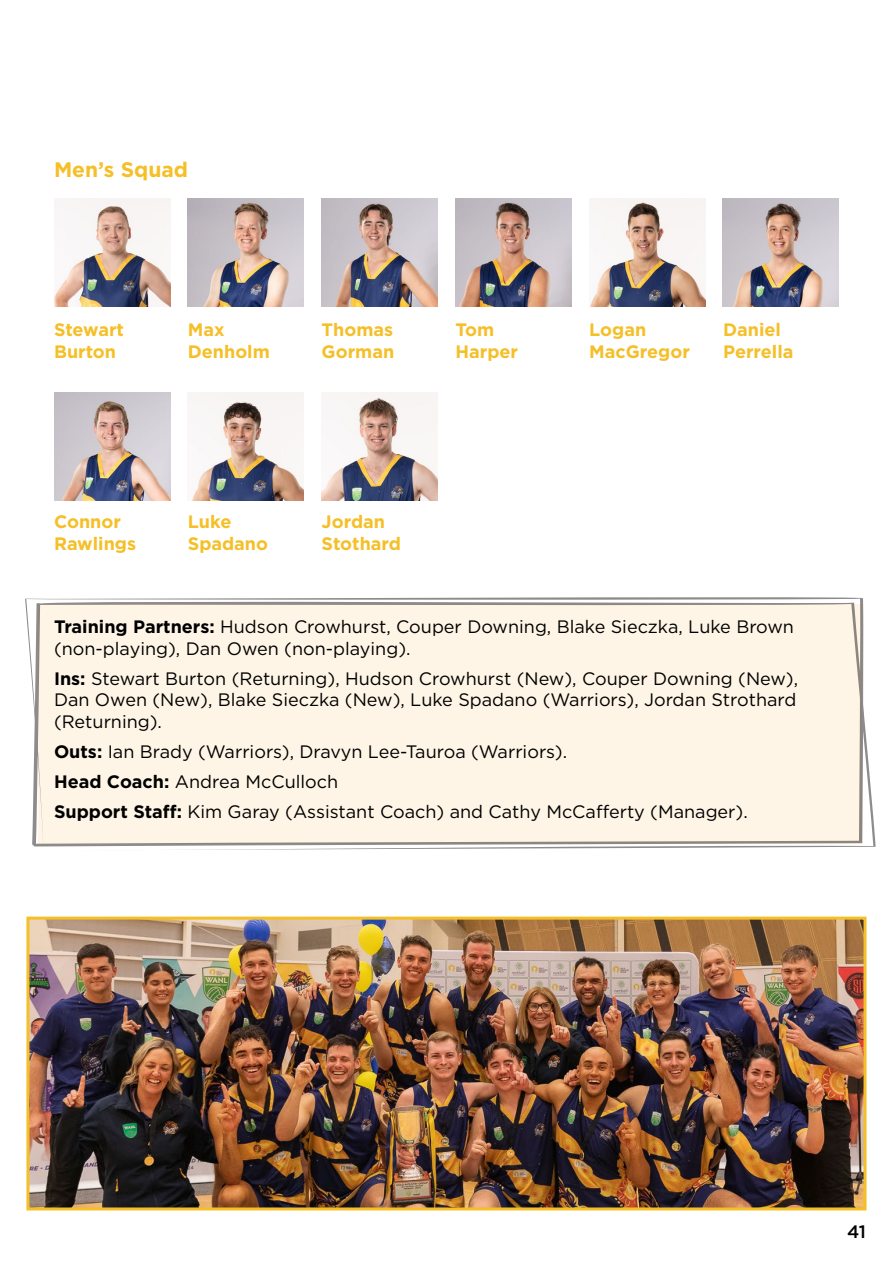
<style>
.page{position:relative;width:893px;height:1263px;background:#fff}
.page>*{position:absolute;margin:0;border:0;box-sizing:border-box;transform-origin:0 0}
.t1{font:700 21px "Gotham";color:#f5bf28}
.t2{font:18px/21.6px "Gotham";color:#000}
.t3{font:700 18px/21.6px "Gotham";color:#f5bf28}
.t4{font:500 18px "Gotham";color:#000}
.s1{font-weight:700}
</style>
<div class="page">
<img style="left:54px;top:198px;width:116px;height:108px">
<img style="left:188px;top:198px;width:116px;height:108px">
<img style="left:322px;top:198px;width:116px;height:108px">
<img style="left:455px;top:198px;width:117px;height:108px">
<img style="left:589px;top:198px;width:116px;height:108px">
<img style="left:723px;top:198px;width:116px;height:108px">
<img style="left:54px;top:393px;width:116px;height:108px">
<img style="left:188px;top:393px;width:116px;height:108px">
<img style="left:322px;top:393px;width:116px;height:108px">
<svg style="left:25px;top:597px;width:851px;height:253px;fill:#fef5e6"></svg>
<img style="left:30px;top:920px;width:832px;height:286px">
<div style="left:26px;top:916px;width:840px;height:294px;border:3px solid #f5bf28"></div>
<p class="t1" style="left:54px;top:158px;width:136px">Men’s Squad</p>
<p class="t3" style="left:54px;top:319px;width:72px">Stewart<br>Burton</p>
<p class="t3" style="left:188px;top:319px;width:84px">Max<br>Denholm</p>
<p class="t3" style="left:322px;top:319px;width:74px">Thomas<br>Gorman</p>
<p class="t3" style="left:455px;top:319px;width:64px">Tom<br>Harper</p>
<p class="t3" style="left:589px;top:319px;width:102px">Logan<br>MacGregor</p>
<p class="t3" style="left:723px;top:319px;width:72px">Daniel<br>Perrella</p>
<p class="t3" style="left:54px;top:511px;width:84px">Connor<br>Rawlings</p>
<p class="t3" style="left:188px;top:511px;width:82px">Luke<br>Spadano</p>
<p class="t3" style="left:322px;top:511px;width:81px">Jordan<br>Stothard</p>
<p class="t2" style="left:54px;top:615px;width:741px"><span class="s1">Training Partners:</span> Hudson Crowhurst, Couper Downing, Blake Sieczka, Luke Brown (non-playing), Dan Owen (non-playing).</p>
<p class="t2" style="left:54px;top:667px;width:746px;text-align:justify"><span class="s1">Ins:</span> Stewart Burton (Returning), Hudson Crowhurst (New), Couper Downing (New), Dan Owen (New), Blake Sieczka (New), Luke Spadano (Warriors), Jordan Strothard (Returning).</p>
<p class="t2" style="left:54px;top:736px;width:695px;line-height:30.2px"><span class="s1">Outs:</span> Ian Brady (Warriors), Dravyn Lee-Tauroa (Warriors).<br><span class="s1">Head Coach:</span> Andrea McCulloch<br><span class="s1">Support Staff:</span> Kim Garay (Assistant Coach) and Cathy McCafferty (Manager).</p>
<p class="t4" style="left:847px;top:1220px;width:21px">41</p>
</div>
